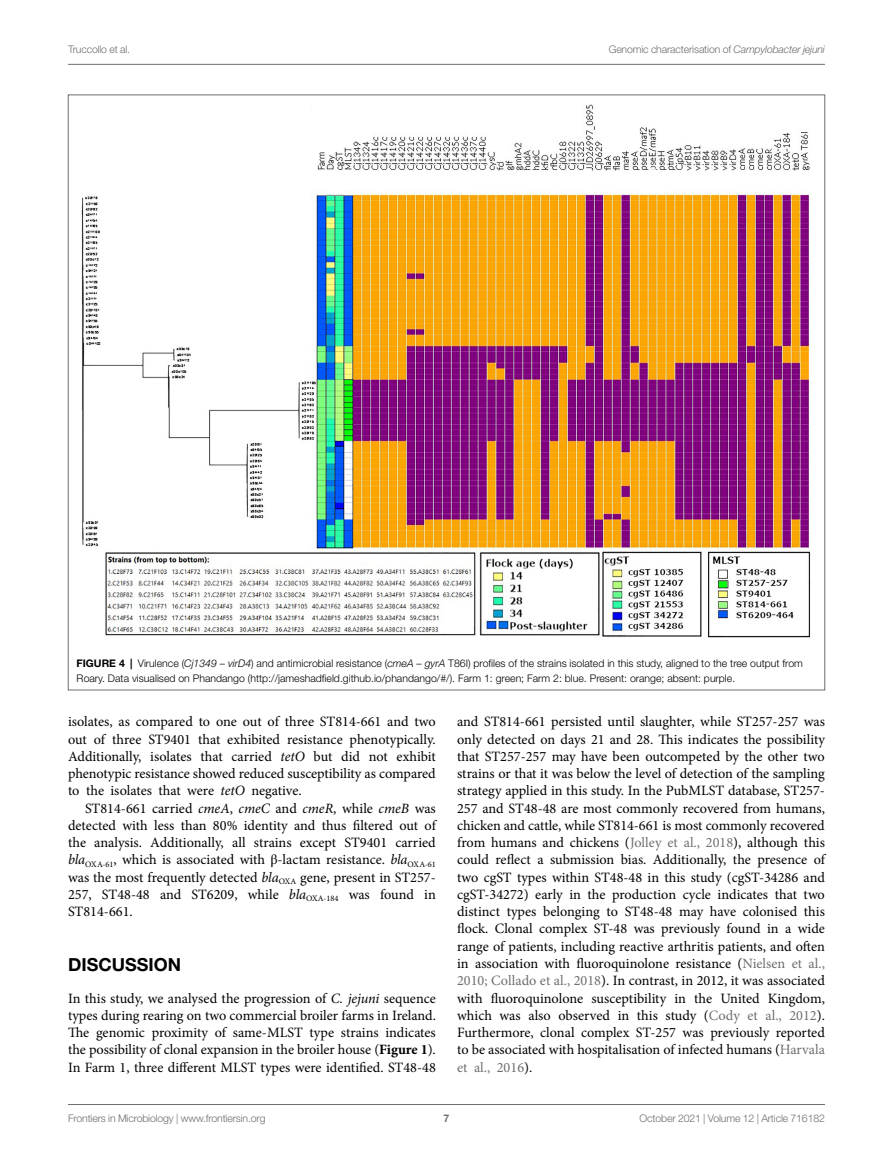
<style>
.page{position:relative;width:893px;height:1170px;background:#fff}
.page>*{position:absolute;margin:0;border:0;box-sizing:border-box;transform-origin:0 0}
.HEAD_1{font:700 18px "Helvetica Neue LT Std";color:#000}
.TEXT_FLUSH{font:14.25px/17.2px "Minion Pro";color:#000;text-align:justify}
.TEXT{font:14.25px/17.2px "Minion Pro";color:#000;text-align:justify}
.FIG_LEG{font:300 10.5px/14.2px "Helvetica Neue LT Std";color:#000}
.t1{font:300 10.5px "Helvetica Neue LT Std";letter-spacing:-.015em;color:#6d6e71}
.t2{font:700 10.5px "Helvetica Neue LT Std";color:#6d6e71}
.s1{font-style:italic}
.s2{font-weight:700}
.s3{font-family:"STIX General"}
.s4{color:#6d6e71}
</style>
<div class="page">
<hr style="left:68px;top:64px;width:757px;height:1px;background:#6d6e71">
<hr style="left:68px;top:1104px;width:757px;height:1px;background:#6d6e71">
<img style="left:81px;top:104px;width:730px;height:534px">
<p class="t1" style="left:68px;top:42px;width:64px">Truccollo et al.</p>
<p class="t1" style="left:609px;top:42px;width:218px">Genomic characterisation of <span class="s1">Campylobacter jejuni</span></p>
<p class="FIG_LEG" style="left:77px;top:656px;width:728px"><span class="s2">FIGURE 4 |</span> Virulence (<span class="s1">Cj1349</span> – <span class="s1">virD4</span>) and antimicrobial resistance (<span class="s1">cmeA</span> – <span class="s1">gyrA</span> T86I) profiles of the strains isolated in this study, aligned to the tree output from<br>Roary. Data visualised on Phandango (http://jameshadfield.github.io/phandango/#/). Farm 1: green; Farm 2: blue. Present: orange; absent: purple.</p>
<p class="TEXT" style="left:68px;top:713px;width:369px">isolates, as compared to one out of three ST814-661 and two out of three ST9401 that exhibited resistance phenotypically.<br>Additionally, isolates that carried <span class="s1">tetO</span> but did not exhibit phenotypic resistance showed reduced susceptibility as compared to the isolates that were <span class="s1">tetO</span> negative.</p>
<p class="TEXT" style="left:68px;top:799px;width:369px;text-indent:17px">ST814-661 carried <span class="s1">cmeA</span>, <span class="s1">cmeC</span> and <span class="s1">cmeR</span>, while <span class="s1">cmeB</span> was detected with less than 80% identity and thus filtered out of the analysis. Additionally, all strains except ST9401 carried <span class="s1">bla</span><sub>OXA-61</sub>, which is associated with <span class="s3">β</span>-lactam resistance. <span class="s1">bla</span><sub>OXA-61 </sub>was the most frequently detected <span class="s1">bla</span><sub>OXA</sub> gene, present in ST257- 257, ST48-48 and ST6209, while <span class="s1">bla</span><sub>OXA-184</sub> was found in ST814-661.</p>
<p class="HEAD_1" style="left:68px;top:953px;width:115px">DISCUSSION</p>
<p class="TEXT_FLUSH" style="left:68px;top:989px;width:369px">In this study, we analysed the progression of <span class="s1">C. jejuni</span> sequence types during rearing on two commercial broiler farms in Ireland.<br>The genomic proximity of same-MLST type strains indicates the possibility of clonal expansion in the broiler house (<span class="s2">Figure 1</span>).<br>In Farm 1, three different MLST types were identified. ST48-48</p>
<p class="TEXT_FLUSH" style="left:457px;top:713px;width:369px">and ST814-661 persisted until slaughter, while ST257-257 was only detected on days 21 and 28. This indicates the possibility that ST257-257 may have been outcompeted by the other two strains or that it was below the level of detection of the sampling strategy applied in this study. In the PubMLST database, ST257- 257 and ST48-48 are most commonly recovered from humans, chicken and cattle, while ST814-661 is most commonly recovered from humans and chickens (<span class="s4">Jolley et al., 2018</span>), although this could reflect a submission bias. Additionally, the presence of two cgST types within ST48-48 in this study (cgST-34286 and cgST-34272) early in the production cycle indicates that two distinct types belonging to ST48-48 may have colonised this flock. Clonal complex ST-48 was previously found in a wide range of patients, including reactive arthritis patients, and often in association with fluoroquinolone resistance (<span class="s4">Nielsen et al., 2010; Collado et al., 2018</span>). In contrast, in 2012, it was associated with fluoroquinolone susceptibility in the United Kingdom, which was also observed in this study (<span class="s4">Cody et al., 2012</span>).<br>Furthermore, clonal complex ST-257 was previously reported to be associated with hospitalisation of infected humans (<span class="s4">Harvala et al., 2016</span>).</p>
<p class="t1" style="left:68px;top:1111px;width:199px">Frontiers in Microbiology | www.frontiersin.org</p>
<p class="t2" style="left:444px;top:1111px;width:7px">7</p>
<p class="t1" style="left:640px;top:1111px;width:187px">October 2021 | Volume 12 | Article 716182</p>
</div>
